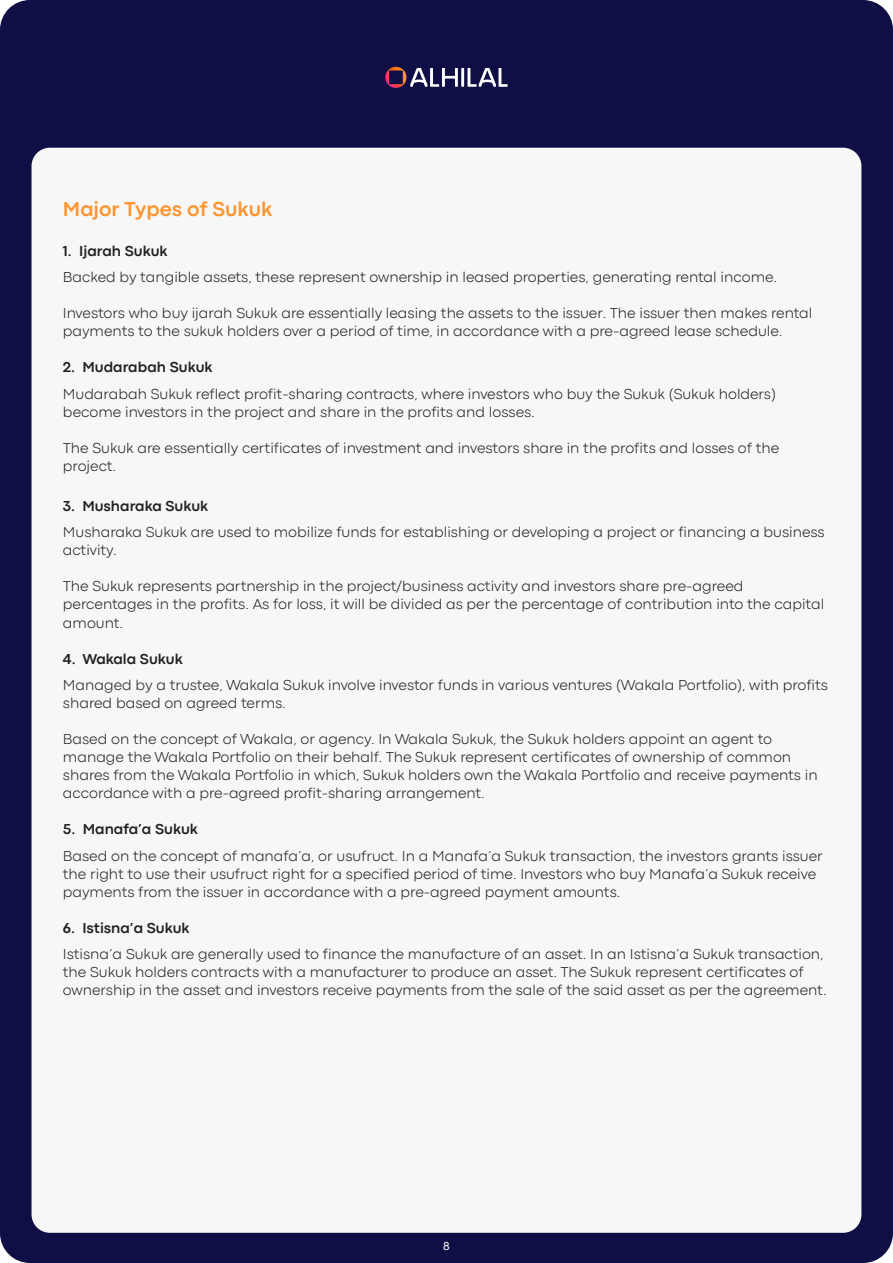
<style>
.page{position:relative;width:893px;height:1263px;background:#0f0f45}
.page>*{position:absolute;margin:0;border:0;box-sizing:border-box;transform-origin:0 0}
.text_1{font:700 21px "Codec Pro";color:#fe952f}
.text_1-2{font:300 15px/18px "Codec Pro";color:#231f20}
.text_1-3{font:700 15px "Codec Pro";color:#231f20}
.text_1-4{font:12px "Codec Pro";color:#fff}
</style>
<div class="page">
<div style="left:32px;top:148px;width:829px;height:1085px;background:#f7f7f7;border-radius:18px"></div>
<img style="left:385px;top:67px;width:21px;height:21px">
<svg style="left:410px;top:68px;width:98px;height:19px"></svg>
<p class="text_1" style="left:63px;top:197px;width:211px">Major Types of Sukuk</p>
<p class="text_1-3" style="left:63px;top:242px;width:106px">1. Ijarah Sukuk</p>
<p class="text_1-2" style="left:63px;top:268px;width:716px">Backed by tangible assets, these represent ownership in leased properties, generating rental income.</p>
<p class="text_1-2" style="left:63px;top:304px;width:751px">Investors who buy ijarah Sukuk are essentially leasing the assets to the issuer. The issuer then makes rental payments to the sukuk holders over a period of time, in accordance with a pre-agreed lease schedule.</p>
<p class="text_1-3" style="left:63px;top:358px;width:151px">2. Mudarabah Sukuk</p>
<p class="text_1-2" style="left:63px;top:384px;width:715px">Mudarabah Sukuk reflect profit-sharing contracts, where investors who buy the Sukuk (Sukuk holders) become investors in the project and share in the profits and losses.</p>
<p class="text_1-2" style="left:63px;top:438px;width:718px">The Sukuk are essentially certificates of investment and investors share in the profits and losses of the project.</p>
<p class="text_1-3" style="left:63px;top:497px;width:147px">3. Musharaka Sukuk</p>
<p class="text_1-2" style="left:63px;top:523px;width:763px">Musharaka Sukuk are used to mobilize funds for establishing or developing a project or financing a business activity.</p>
<p class="text_1-2" style="left:63px;top:577px;width:763px">The Sukuk represents partnership in the project/business activity and investors share pre-agreed percentages in the profits. As for loss, it will be divided as per the percentage of contribution into the capital amount.</p>
<p class="text_1-3" style="left:63px;top:649px;width:121px">4. Wakala Sukuk</p>
<p class="text_1-2" style="left:63px;top:676px;width:767px">Managed by a trustee, Wakala Sukuk involve investor funds in various ventures (Wakala Portfolio), with profits shared based on agreed terms.</p>
<p class="text_1-2" style="left:63px;top:730px;width:756px">Based on the concept of Wakala, or agency. In Wakala Sukuk, the Sukuk holders appoint an agent to manage the Wakala Portfolio on their behalf. The Sukuk represent certificates of ownership of common shares from the Wakala Portfolio in which, Sukuk holders own the Wakala Portfolio and receive payments in accordance with a pre-agreed profit-sharing arrangement.</p>
<p class="text_1-3" style="left:63px;top:820px;width:136px">5. Manafa’a Sukuk</p>
<p class="text_1-2" style="left:63px;top:846px;width:761px">Based on the concept of manafa’a, or usufruct. In a Manafa’a Sukuk transaction, the investors grants issuer the right to use their usufruct right for a specified period of time. Investors who buy Manafa’a Sukuk receive payments from the issuer in accordance with a pre-agreed payment amounts.</p>
<p class="text_1-3" style="left:63px;top:918px;width:128px">6. Istisna’a Sukuk</p>
<p class="text_1-2" style="left:63px;top:945px;width:765px">Istisna’a Sukuk are generally used to finance the manufacture of an asset. In an Istisna’a Sukuk transaction, the Sukuk holders contracts with a manufacturer to produce an asset. The Sukuk represent certificates of ownership in the asset and investors receive payments from the sale of the said asset as per the agreement.</p>
<p class="text_1-4" style="left:443px;top:1238px;width:8px">8</p>
</div>
